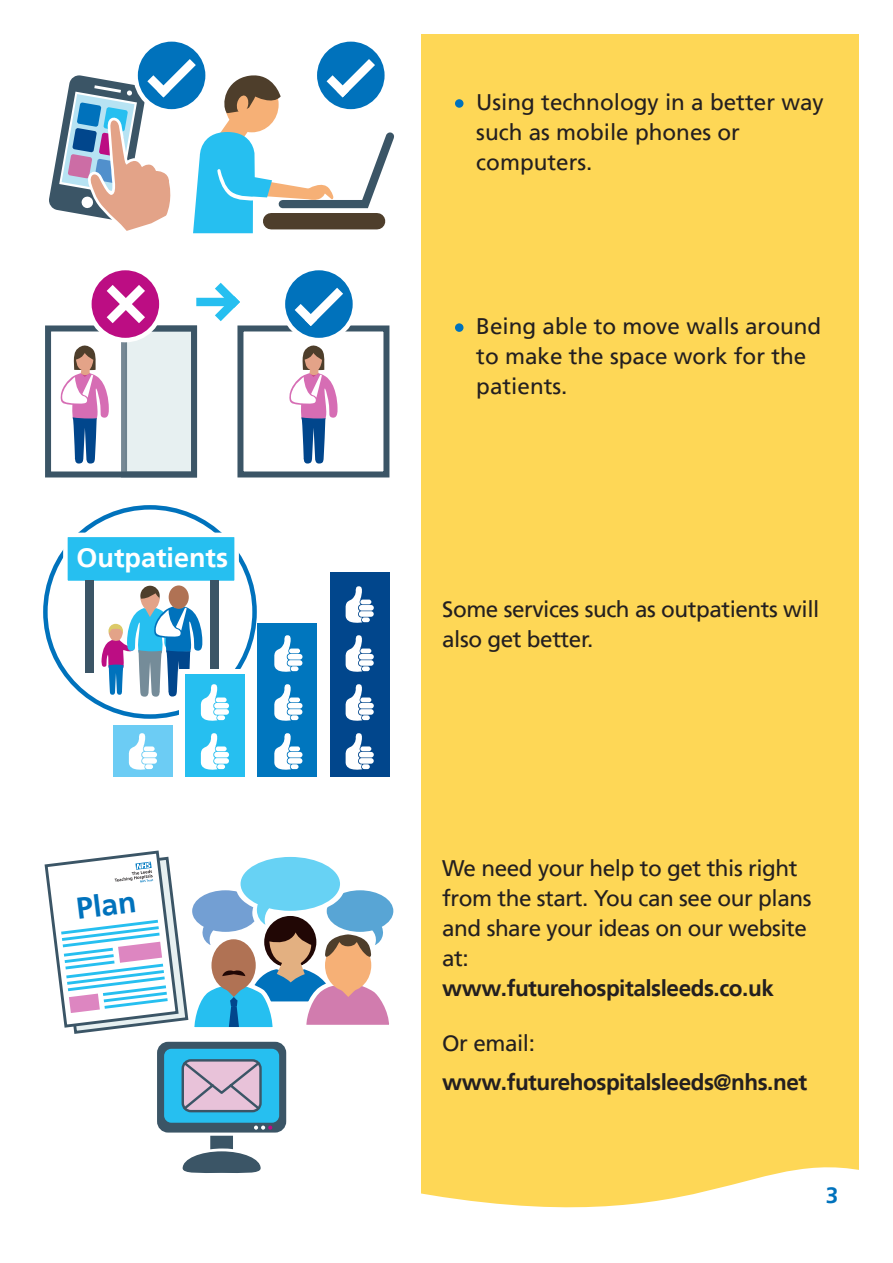
<style>
.page{position:relative;width:893px;height:1263px;background:#fff}
.page>*{position:absolute;margin:0;border:0;box-sizing:border-box;transform-origin:0 0}
.t1{font:700 30px "Frutiger LT";color:#0072bc}
.t2{font:700 27px "Frutiger LT";color:#fff}
.t3{font:22.5px/30px "Frutiger LT";letter-spacing:-.02em;color:#231f20}
.t4{font:22.5px/30px "Frutiger LT";color:#231f20}
.t5{font:700 22.5px "Frutiger LT";letter-spacing:-.02em;color:#231f20}
.t6{font:700 22.5px "Frutiger LT";color:#0072bc}
</style>
<div class="page">
<div style="left:125px;top:331px;width:68px;height:143px;background:#e7f0f1"></div>
<div style="left:121px;top:325px;width:76px;height:152px;border:6px solid #3b5566"></div>
<div style="left:421px;top:34px;width:438px;height:1176px;background:#fed756"></div>
<svg style="left:421px;top:1167px;width:438px;height:43px"></svg>
<div style="left:455px;top:99px;width:8px;height:9px;background:#0072bc;border-radius:50%"></div>
<div style="left:455px;top:323px;width:8px;height:9px;background:#0072bc;border-radius:50%"></div>
<svg style="left:136px;top:39px;width:72px;height:72px"></svg>
<div style="left:133px;top:37px;width:77px;height:77px;border:4px solid #fff;border-radius:50%"></div>
<svg style="left:315px;top:39px;width:72px;height:72px"></svg>
<div style="left:313px;top:37px;width:76px;height:77px;border:4px solid #fff;border-radius:50%"></div>
<svg style="left:49px;top:59px;width:345px;height:175px"></svg>
<div style="left:113px;top:726px;width:60px;height:51px;background:#6cccf4"></div>
<div style="left:258px;top:624px;width:59px;height:153px;background:#0076be"></div>
<div style="left:330px;top:573px;width:59px;height:204px;background:#01468c"></div>
<svg style="left:129px;top:733px;width:17px;height:37px"></svg>
<div style="left:144px;top:746px;width:11px;height:5px;background:#fff;border-radius:2px"></div>
<div style="left:142px;top:752px;width:15px;height:5px;background:#fff;border-radius:3px"></div>
<div style="left:142px;top:758px;width:15px;height:6px;background:#fff;border-radius:3px"></div>
<div style="left:145px;top:764px;width:8px;height:5px;background:#fff;border-radius:2px"></div>
<svg style="left:274px;top:733px;width:17px;height:37px"></svg>
<div style="left:289px;top:746px;width:11px;height:5px;background:#fff;border-radius:2px"></div>
<div style="left:288px;top:752px;width:14px;height:5px;background:#fff;border-radius:3px"></div>
<div style="left:288px;top:758px;width:14px;height:6px;background:#fff;border-radius:3px"></div>
<div style="left:291px;top:764px;width:8px;height:5px;background:#fff;border-radius:2px"></div>
<svg style="left:346px;top:733px;width:16px;height:37px"></svg>
<div style="left:360px;top:746px;width:11px;height:5px;background:#fff;border-radius:2px"></div>
<div style="left:359px;top:752px;width:15px;height:5px;background:#fff;border-radius:3px"></div>
<div style="left:359px;top:758px;width:15px;height:6px;background:#fff;border-radius:3px"></div>
<div style="left:362px;top:764px;width:8px;height:5px;background:#fff;border-radius:2px"></div>
<svg style="left:274px;top:684px;width:17px;height:37px"></svg>
<div style="left:289px;top:697px;width:11px;height:5px;background:#fff;border-radius:2px"></div>
<div style="left:288px;top:703px;width:14px;height:5px;background:#fff;border-radius:3px"></div>
<div style="left:288px;top:709px;width:14px;height:6px;background:#fff;border-radius:3px"></div>
<div style="left:291px;top:715px;width:8px;height:5px;background:#fff;border-radius:2px"></div>
<svg style="left:346px;top:684px;width:16px;height:37px"></svg>
<div style="left:360px;top:697px;width:11px;height:5px;background:#fff;border-radius:2px"></div>
<div style="left:359px;top:703px;width:15px;height:5px;background:#fff;border-radius:3px"></div>
<div style="left:359px;top:709px;width:15px;height:6px;background:#fff;border-radius:3px"></div>
<div style="left:362px;top:715px;width:8px;height:5px;background:#fff;border-radius:2px"></div>
<svg style="left:274px;top:635px;width:17px;height:37px"></svg>
<div style="left:289px;top:648px;width:11px;height:5px;background:#fff;border-radius:2px"></div>
<div style="left:288px;top:654px;width:14px;height:5px;background:#fff;border-radius:3px"></div>
<div style="left:288px;top:660px;width:14px;height:6px;background:#fff;border-radius:3px"></div>
<div style="left:291px;top:666px;width:8px;height:5px;background:#fff;border-radius:2px"></div>
<svg style="left:346px;top:635px;width:16px;height:37px"></svg>
<div style="left:360px;top:648px;width:11px;height:5px;background:#fff;border-radius:2px"></div>
<div style="left:359px;top:654px;width:15px;height:5px;background:#fff;border-radius:3px"></div>
<div style="left:359px;top:660px;width:15px;height:6px;background:#fff;border-radius:3px"></div>
<div style="left:362px;top:666px;width:8px;height:5px;background:#fff;border-radius:2px"></div>
<svg style="left:346px;top:586px;width:16px;height:37px"></svg>
<hr style="left:360px;top:600px;width:11px;height:4px;background:#fff;border-radius:2px">
<div style="left:359px;top:605px;width:15px;height:5px;background:#fff;border-radius:3px"></div>
<div style="left:359px;top:611px;width:15px;height:6px;background:#fff;border-radius:3px"></div>
<div style="left:362px;top:617px;width:8px;height:5px;background:#fff;border-radius:2px"></div>
<div style="left:63px;top:533px;width:176px;height:52px;background:#26bff0;border:4px solid #fff"></div>
<div style="left:85px;top:581px;width:9px;height:92px;background:#3b5566"></div>
<div style="left:210px;top:581px;width:9px;height:92px;background:#3b5566"></div>
<div style="left:140px;top:586px;width:20px;height:20px;background:#4e3e2b;border-radius:50%"></div>
<div style="left:169px;top:585px;width:20px;height:24px;background:#b07254;border-radius:50%"></div>
<svg style="left:60px;top:345px;width:49px;height:118px"></svg>
<div style="left:179px;top:668px;width:72px;height:114px;background:#fff"></div>
<div style="left:185px;top:675px;width:60px;height:102px;background:#26bff0"></div>
<svg style="left:201px;top:733px;width:17px;height:37px"></svg>
<div style="left:216px;top:746px;width:11px;height:5px;background:#fff;border-radius:2px"></div>
<div style="left:214px;top:752px;width:15px;height:5px;background:#fff;border-radius:3px"></div>
<div style="left:214px;top:758px;width:15px;height:6px;background:#fff;border-radius:3px"></div>
<div style="left:217px;top:764px;width:8px;height:5px;background:#fff;border-radius:2px"></div>
<svg style="left:101px;top:593px;width:117px;height:128px"></svg>
<div style="left:216px;top:697px;width:11px;height:5px;background:#fff;border-radius:2px"></div>
<div style="left:214px;top:703px;width:15px;height:5px;background:#fff;border-radius:3px"></div>
<div style="left:214px;top:709px;width:15px;height:6px;background:#fff;border-radius:3px"></div>
<div style="left:217px;top:715px;width:8px;height:5px;background:#fff;border-radius:2px"></div>
<div style="left:45px;top:325px;width:152px;height:152px;border:6px solid #3b5566"></div>
<svg style="left:89px;top:268px;width:72px;height:72px;background:#c42a92"></svg>
<div style="left:87px;top:266px;width:77px;height:76px;border:4px solid #fff;border-radius:50%"></div>
<svg style="left:107px;top:285px;width:38px;height:38px"></svg>
<svg style="left:289px;top:345px;width:49px;height:118px"></svg>
<div style="left:237px;top:325px;width:152px;height:152px;border:6px solid #3b5566"></div>
<svg style="left:283px;top:268px;width:72px;height:72px;background:#2485c5"></svg>
<div style="left:281px;top:266px;width:76px;height:76px;border:4px solid #fff;border-radius:50%"></div>
<svg style="left:295px;top:288px;width:48px;height:38px"></svg>
<div style="left:196px;top:298px;width:40px;height:8px;background:#26bff0"></div>
<svg style="left:215px;top:283px;width:25px;height:38px"></svg>
<svg style="left:44px;top:850px;width:350px;height:184px"></svg>
<div style="left:157px;top:1042px;width:129px;height:90px;border:8px solid #3b5566;border-radius:7px"></div>
<div style="left:164px;top:1049px;width:115px;height:74px;background:#26bff0;border-radius:7px"></div>
<svg style="left:183px;top:1136px;width:78px;height:37px"></svg>
<svg style="left:254px;top:1125px;width:18px;height:5px"></svg>
<svg style="left:181px;top:1060px;width:81px;height:52px;background:#beaac0"></svg>
<p class="t2" style="left:77px;top:541px;width:153px">Outpatients</p>
<h1 class="t1" style="left:74px;top:891px;width:62px;rotate:-7deg">Plan</h1>
<p class="t4" style="left:476px;top:87px;width:349px">Using technology in a better way such as mobile phones or computers.</p>
<p class="t4" style="left:476px;top:311px;width:347px">Being able to move walls around to make the space work for the patients.</p>
<p class="t3" style="left:442px;top:594px;width:379px">Some services such as outpatients will also get better.</p>
<p class="t3" style="left:442px;top:853px;width:371px">We need your help to get this right from the start. You can see our plans and share your ideas on our website at:</p>
<p class="t5" style="left:442px;top:975px;width:333px">www.futurehospitalsleeds.co.uk</p>
<p class="t3" style="left:442px;top:1029px;width:94px">Or email:</p>
<p class="t5" style="left:442px;top:1069px;width:366px">www.futurehospitalsleeds@nhs.net</p>
<p class="t6" style="left:826px;top:1181px;width:14px">3</p>
</div>
